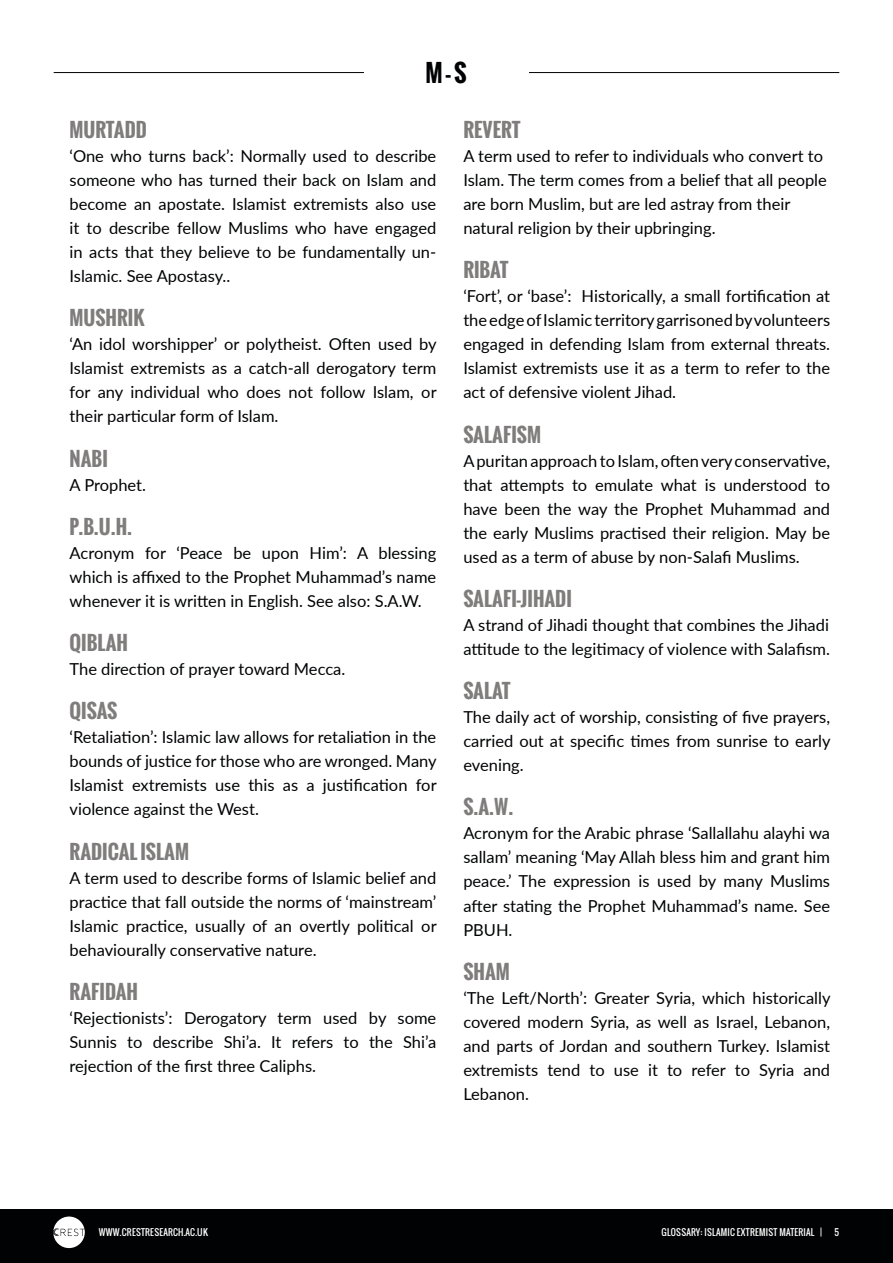
<style>
.page{position:relative;width:893px;height:1263px;background:#fff}
.page>*{position:absolute;margin:0;border:0;box-sizing:border-box;transform-origin:0 0}
.t1{font:700 24px "Oswald";color:#010203}
.Glossary_Headings{font:700 19.5px "Oswald";color:#7f7c7c}
.t2{font:16.5px/24px "Lato";color:#010203;text-align:justify}
.t3{font:9px "Oswald";letter-spacing:.025em;color:#fff}
.t4{font:3.75px/4.1px "DIN Bold Alternate";letter-spacing:-.075em;color:#fff}
</style>
<div class="page">
<div style="left:0;top:1209px;width:893px;height:54px;background:#010203"></div>
<svg style="left:53px;top:1216px;width:32px;height:32px"></svg>
<hr style="left:54px;top:72px;width:785px;height:1px;background:#010203">
<div style="left:364px;top:54px;width:164px;height:36px;background:#fff"></div>
<p class="t1" style="left:425px;top:55px;width:43px">M - S</p>
<p class="Glossary_Headings" style="left:70px;top:115px;width:79px">MURTADD</p>
<p class="t2" style="left:70px;top:143px;width:368px">‘One who turns back’: Normally used to describe someone who has turned their back on Islam and become an apostate. Islamist extremists also use it to describe fellow Muslims who have engaged in acts that they believe to be fundamentally un-Islamic. See Apostasy..</p>
<p class="Glossary_Headings" style="left:70px;top:304px;width:77px">MUSHRIK</p>
<p class="t2" style="left:70px;top:332px;width:369px">‘An idol worshipper’ or polytheist. Often used by Islamist extremists as a catch-all derogatory term for any individual who does not follow Islam, or their particular form of Islam.</p>
<p class="Glossary_Headings" style="left:70px;top:444px;width:40px">NABI</p>
<p class="t2" style="left:70px;top:472px;width:78px">A Prophet.</p>
<p class="Glossary_Headings" style="left:70px;top:512px;width:64px">P.B.U.H.</p>
<p class="t2" style="left:70px;top:540px;width:368px">Acronym for ‘Peace be upon Him’: A blessing which is affixed to the Prophet Muhammad’s name whenever it is written in English. See also: S.A.W.</p>
<p class="Glossary_Headings" style="left:70px;top:628px;width:60px">QIBLAH</p>
<p class="t2" style="left:70px;top:656px;width:277px">The direction of prayer toward Mecca.</p>
<p class="Glossary_Headings" style="left:70px;top:697px;width:49px">QISAS</p>
<p class="t2" style="left:70px;top:725px;width:369px">‘Retaliation’: Islamic law allows for retaliation in the bounds of justice for those who are wronged. Many Islamist extremists use this as a justification for violence against the West.</p>
<p class="Glossary_Headings" style="left:70px;top:837px;width:121px">RADICAL ISLAM</p>
<p class="t2" style="left:70px;top:865px;width:369px">A term used to describe forms of Islamic belief and practice that fall outside the norms of ‘mainstream’ Islamic practice, usually of an overtly political or behaviourally conservative nature.</p>
<p class="Glossary_Headings" style="left:70px;top:977px;width:70px">RAFIDAH</p>
<p class="t2" style="left:70px;top:1005px;width:368px">‘Rejectionists’: Derogatory term used by some Sunnis to describe Shi’a. It refers to the Shi’a rejection of the first three Caliphs.</p>
<p class="Glossary_Headings" style="left:463px;top:115px;width:59px">REVERT</p>
<p class="t2" style="left:463px;top:143px;width:365px;text-align:left">A term used to refer to individuals who convert to Islam. The term comes from a belief that all people are born Muslim, but are led astray from their natural religion by their upbringing.</p>
<p class="Glossary_Headings" style="left:463px;top:256px;width:47px">RIBAT</p>
<p class="t2" style="left:463px;top:284px;width:368px">‘Fort’, or ‘base’: Historically, a small fortification at the edge of Islamic territory garrisoned by volunteers engaged in defending Islam from external threats.<br>Islamist extremists use it as a term to refer to the act of defensive violent Jihad.</p>
<p class="Glossary_Headings" style="left:463px;top:420px;width:79px">SALAFISM</p>
<p class="t2" style="left:463px;top:448px;width:368px">A puritan approach to Islam, often very conservative, that attempts to emulate what is understood to have been the way the Prophet Muhammad and the early Muslims practised their religion. May be used as a term of abuse by non-Salafi Muslims.</p>
<p class="Glossary_Headings" style="left:463px;top:584px;width:110px">SALAFI-JIHADI</p>
<p class="t2" style="left:463px;top:612px;width:368px">A strand of Jihadi thought that combines the Jihadi attitude to the legitimacy of violence with Salafism.</p>
<p class="Glossary_Headings" style="left:463px;top:676px;width:49px">SALAT</p>
<p class="t2" style="left:463px;top:704px;width:369px">The daily act of worship, consisting of five prayers, carried out at specific times from sunrise to early evening.</p>
<p class="Glossary_Headings" style="left:463px;top:793px;width:51px">S.A.W.</p>
<p class="t2" style="left:463px;top:821px;width:368px">Acronym for the Arabic phrase ‘Sallallahu alayhi wa sallam’ meaning ‘May Allah bless him and grant him peace.’ The expression is used by many Muslims after stating the Prophet Muhammad’s name. See PBUH.</p>
<p class="Glossary_Headings" style="left:463px;top:957px;width:48px">SHAM</p>
<p class="t2" style="left:463px;top:985px;width:369px">‘The Left/North’: Greater Syria, which historically covered modern Syria, as well as Israel, Lebanon, and parts of Jordan and southern Turkey. Islamist extremists tend to use it to refer to Syria and Lebanon.</p>
<p class="t3" style="left:99px;top:1225px;width:111px">WWW.CRESTRESEARCH.AC.UK</p>
<p class="t3" style="left:661px;top:1225px;width:162px">GLOSSARY: ISLAMIC EXTREMIST MATERIAL |</p>
<p class="t3" style="left:834px;top:1225px;width:6px">5</p>
<p class="t4" style="left:89px;top:1228px;width:53px">CENTRE FOR RESEARCH AND<br>EVIDENCE ON SECURITY THREATS</p>
</div>
